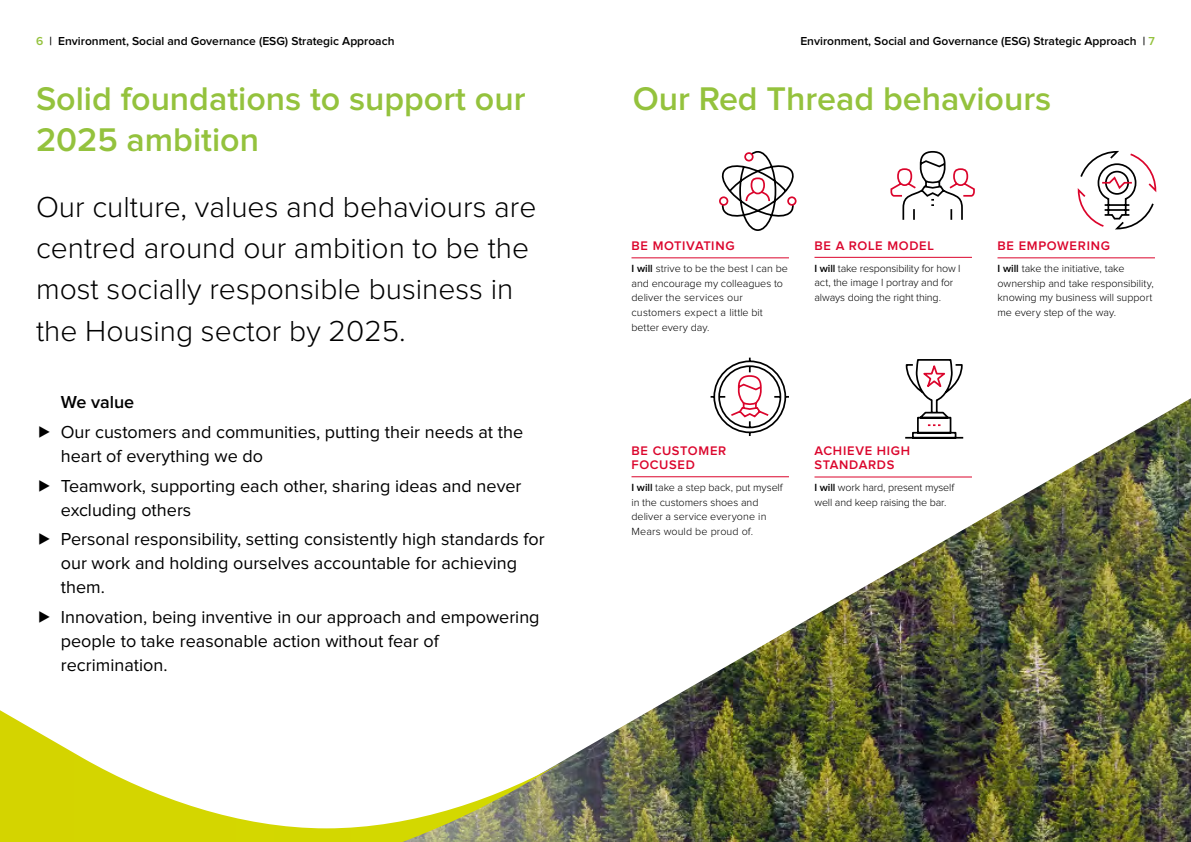
<style>
.page{position:relative;width:1191px;height:842px;background:#fff}
.page>*{position:absolute;margin:0;border:0;box-sizing:border-box;transform-origin:0 0}
.t1{font:600 34px/40.8px "Proxima Nova";color:#94c23d}
.t2{font:300 30px/41px "Proxima Nova";color:#000}
.t3{font:18px/24px "Proxima Nova";color:#000}
.t4{font:600 18px "Proxima Nova";color:#000}
.t5{font:600 12.9px/14.6px "Proxima Nova";letter-spacing:.055em;color:#db052c}
.t6{font:600 12px "Proxima Nova";color:#000}
.t7{font:300 10.7px/14.6px "Proxima Nova";letter-spacing:-.005em;color:#000}
.s1{color:#94c23d}
.s2{font-weight:600}
</style>
<div class="page">
<img style="left:570px;top:256px;width:621px;height:586px">
<svg style="left:0;top:710px;width:570px;height:132px"></svg>
<hr style="left:631px;top:258px;width:158px;height:1px;background:#db052c">
<svg style="left:719px;top:151px;width:78px;height:80px"></svg>
<hr style="left:997px;top:258px;width:158px;height:1px;background:#db052c">
<svg style="left:1077px;top:150px;width:80px;height:80px"></svg>
<hr style="left:814px;top:257px;width:158px;height:1px;background:#db052c">
<svg style="left:890px;top:151px;width:85px;height:69px"></svg>
<hr style="left:631px;top:476px;width:158px;height:1px;background:#db052c">
<svg style="left:709px;top:356px;width:81px;height:82px"></svg>
<hr style="left:814px;top:477px;width:158px;height:1px;background:#db052c">
<svg style="left:903px;top:360px;width:62px;height:79px"></svg>
<p class="t6" style="left:36px;top:36px;width:360px"><span class="s1">6</span> | Environment, Social and Governance (ESG) Strategic Approach</p>
<p class="t6" style="left:800px;top:36px;width:356px">Environment, Social and Governance (ESG) Strategic Approach | <span class="s1">7</span></p>
<h1 class="t1" style="left:36px;top:80px;width:491px">Solid foundations to support our<br>2025 ambition</h1>
<h1 class="t1" style="left:633px;top:80px;width:420px">Our Red Thread behaviours</h1>
<h2 class="t2" style="left:36px;top:188px;width:502px">Our culture, values and behaviours are centred around our ambition to be the most socially responsible business in the Housing sector by 2025.</h2>
<h3 class="t4" style="left:61px;top:394px;width:75px">We value</h3>
<h3 class="t3" style="left:61px;top:421px;width:464px">Our customers and communities, putting their needs at the heart of everything we do</h3>
<h3 class="t3" style="left:61px;top:475px;width:462px">Teamwork, supporting each other, sharing ideas and never excluding others</h3>
<h3 class="t3" style="left:61px;top:528px;width:485px">Personal responsibility, setting consistently high standards for our work and holding ourselves accountable for achieving them.</h3>
<h3 class="t3" style="left:61px;top:606px;width:480px">Innovation, being inventive in our approach and empowering people to take reasonable action without fear of recrimination.</h3>
<p class="t5" style="left:631px;top:239px;width:105px">BE MOTIVATING</p>
<p class="t7" style="left:631px;top:262px;width:158px"><span class="s2">I will</span> strive to be the best I can be and encourage my colleagues to deliver the services our customers expect a little bit better every day.</p>
<p class="t5" style="left:814px;top:239px;width:121px">BE A ROLE MODEL</p>
<p class="t7" style="left:814px;top:261px;width:148px"><span class="s2">I will</span> take responsibility for how I act, the image I portray and for always doing the right thing.</p>
<p class="t5" style="left:997px;top:239px;width:114px">BE EMPOWERING</p>
<p class="t7" style="left:997px;top:262px;width:158px"><span class="s2">I will</span> take the initiative, take ownership and take responsibility, knowing my business will support me every step of the way.</p>
<p class="t5" style="left:631px;top:444px;width:96px">BE CUSTOMER<br>FOCUSED</p>
<p class="t7" style="left:631px;top:481px;width:153px"><span class="s2">I will</span> take a step back, put myself in the customers shoes and deliver a service everyone in<br>Mears would be proud of.</p>
<p class="t5" style="left:814px;top:444px;width:97px">ACHIEVE HIGH<br>STANDARDS</p>
<p class="t7" style="left:814px;top:481px;width:141px"><span class="s2">I will</span> work hard, present myself well and keep raising the bar.</p>
</div>
